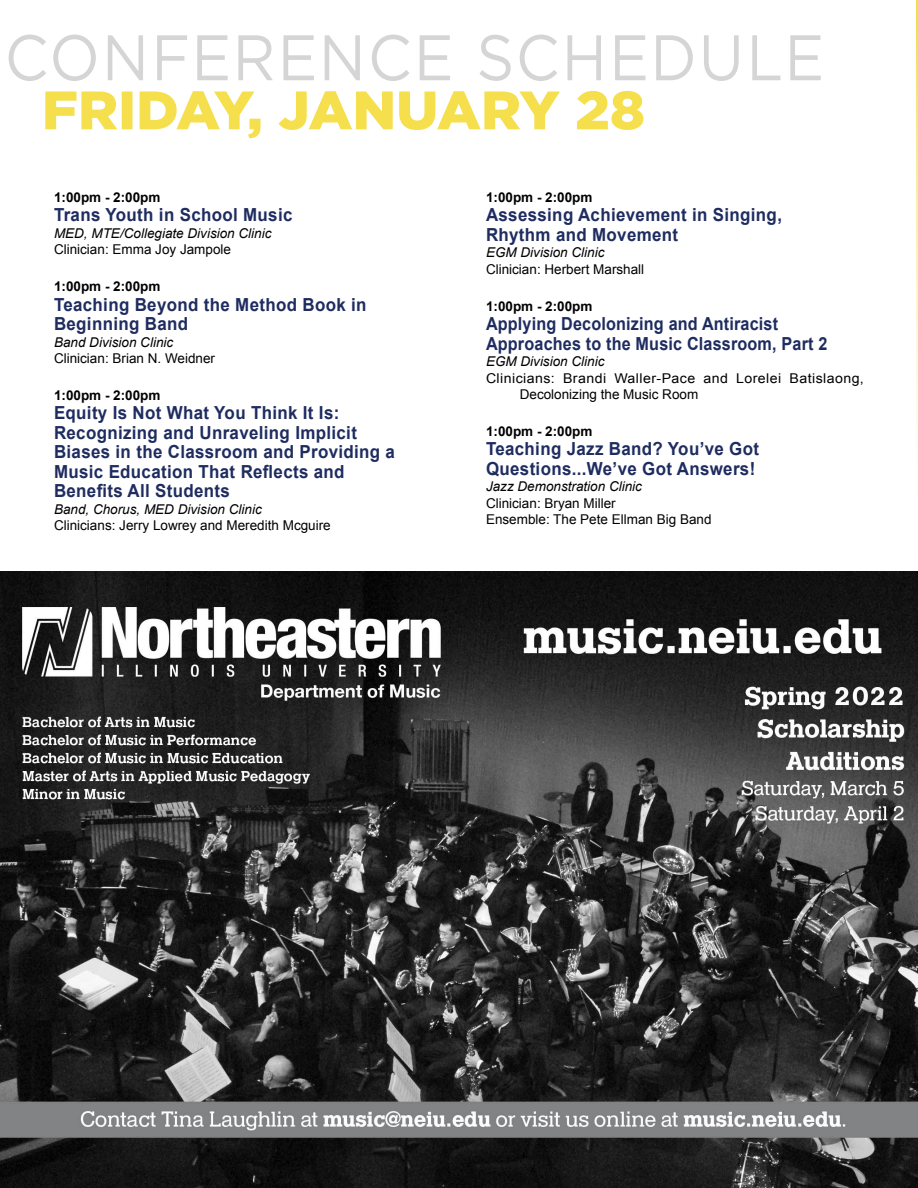
<style>
.page{position:relative;width:918px;height:1188px;background:#fff}
.page>*{position:absolute;margin:0;border:0;box-sizing:border-box;transform-origin:0 0}
.Schedule_Session_Tit{font:700 18px/19.5px "Arial";letter-spacing:.02em;color:#1e2c60;scale:.94 1}
.Schedule_Session_Tit-2{font:700 18px "Arial";letter-spacing:.02em;color:#1e2c60;scale:.9 1}
.Schedule_Clinicians{font:13.5px "Arial";color:#000}
.Schedule_Room___Type{font:italic 13.5px "Arial";color:#000}
.Schedule_Session_Tim{font:700 13.5px "Arial";color:#000}
.Schedule_Clinicians-2{font:13.5px/16.5px "Arial";letter-spacing:.03em;color:#000;scale:1.05 1}
.Middle_Conductor{font:13.5px "Arial";color:#000}
</style>
<div class="page">
<hr style="left:916px;top:0;width:2px;height:554px;background:#f2df4c">
<svg style="left:45px;top:91px;width:598px;height:47px"></svg>
<svg style="left:9px;top:35px;width:812px;height:46px"></svg>
<img style="left:0;top:571px;width:918px;height:617px">
<p class="Schedule_Session_Tim" style="left:54px;top:188px;width:108px">1:00pm - 2:00pm</p>
<p class="Schedule_Session_Tit" style="left:54px;top:206px;width:255px">Trans Youth in School Music</p>
<p class="Schedule_Room___Type" style="left:54px;top:224px;width:219px">MED, MTE/Collegiate Division Clinic</p>
<p class="Schedule_Clinicians" style="left:54px;top:241px;width:179px">Clinician: Emma Joy Jampole</p>
<p class="Schedule_Session_Tim" style="left:54px;top:277px;width:108px">1:00pm - 2:00pm</p>
<p class="Schedule_Session_Tit" style="left:54px;top:295px;width:334px">Teaching Beyond the Method Book in<br>Beginning Band</p>
<p class="Schedule_Room___Type" style="left:54px;top:333px;width:121px">Band Division Clinic</p>
<p class="Schedule_Clinicians" style="left:54px;top:350px;width:163px">Clinician: Brian N. Weidner</p>
<p class="Schedule_Session_Tim" style="left:54px;top:386px;width:108px">1:00pm - 2:00pm</p>
<p class="Schedule_Session_Tit" style="left:54px;top:404px;width:364px">Equity Is Not What You Think It Is:<br>Recognizing and Unraveling Implicit Biases in the Classroom and Providing a Music Education That Reflects and Benefits All Students</p>
<p class="Schedule_Room___Type" style="left:54px;top:500px;width:209px">Band, Chorus, MED Division Clinic</p>
<p class="Schedule_Clinicians" style="left:54px;top:517px;width:278px">Clinicians: Jerry Lowrey and Meredith Mcguire</p>
<p class="Schedule_Session_Tim" style="left:486px;top:188px;width:108px">1:00pm - 2:00pm</p>
<p class="Schedule_Session_Tit" style="left:486px;top:206px;width:316px">Assessing Achievement in Singing,<br>Rhythm and Movement</p>
<p class="Schedule_Room___Type" style="left:486px;top:244px;width:120px">EGM Division Clinic</p>
<p class="Schedule_Clinicians" style="left:486px;top:260px;width:160px">Clinician: Herbert Marshall</p>
<p class="Schedule_Session_Tim" style="left:486px;top:297px;width:108px">1:00pm - 2:00pm</p>
<p class="Schedule_Session_Tit-2" style="left:486px;top:312px;width:326px">Applying Decolonizing and Antiracist</p>
<p class="Schedule_Session_Tit-2" style="left:486px;top:331px;width:381px">Approaches to the Music Classroom, Part 2</p>
<p class="Schedule_Room___Type" style="left:486px;top:353px;width:120px">EGM Division Clinic</p>
<p class="Schedule_Clinicians-2" style="left:520px;top:370px;width:329px;text-indent:-34px">Clinicians: Brandi Waller-Pace and Lorelei Batislaong,<br>Decolonizing the Music Room</p>
<p class="Schedule_Session_Tim" style="left:486px;top:422px;width:108px">1:00pm - 2:00pm</p>
<p class="Schedule_Session_Tit" style="left:486px;top:440px;width:292px">Teaching Jazz Band? You’ve Got<br>Questions...We’ve Got Answers!</p>
<p class="Schedule_Room___Type" style="left:486px;top:478px;width:158px">Jazz Demonstration Clinic</p>
<p class="Middle_Conductor" style="left:486px;top:494px;width:131px">Clinician: Bryan Miller</p>
<p class="Schedule_Clinicians" style="left:486px;top:511px;width:227px">Ensemble: The Pete Ellman Big Band</p>
</div>
